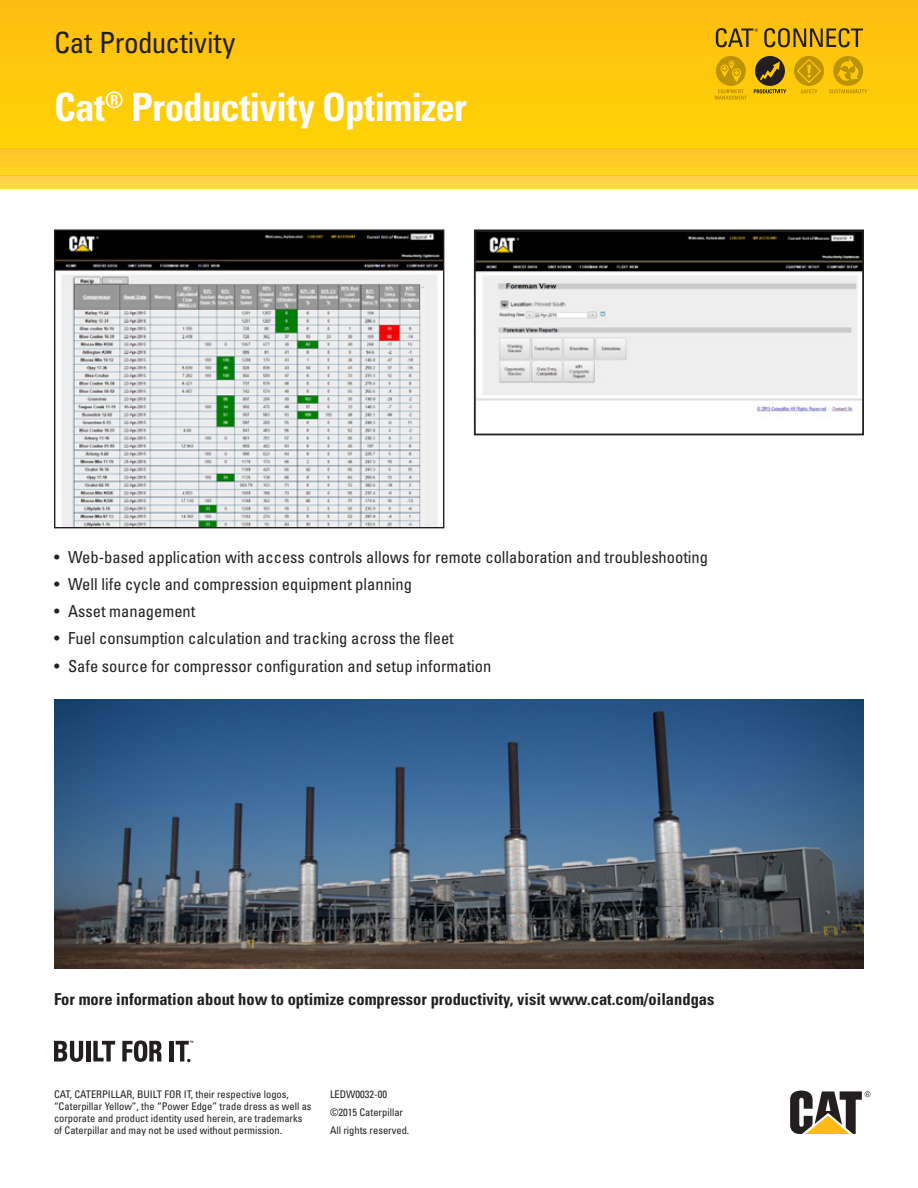
<style>
.page{position:relative;width:918px;height:1188px;background:#fff}
.page>*{position:absolute;margin:0;border:0;box-sizing:border-box;transform-origin:0 0}
.t1{font:700 condensed 39px "Univers";letter-spacing:-.02em;color:#fff}
.t2{font:condensed 29.25px "Univers";letter-spacing:-.01em;color:#231f20}
.t3{font:condensed 16.5px "Univers";color:#231f20}
.t4{font:700 condensed 16.5px "Univers";color:#231f20}
.t5{font:condensed 10.5px/12px "Univers";color:#231f20}
</style>
<div class="page">
<svg style="left:54px;top:1041px;width:29px;height:21px"></svg>
<hr style="left:86px;top:1041px;width:4px;height:21px;background:#231f20">
<svg style="left:93px;top:1041px;width:22px;height:21px"></svg>
<svg style="left:122px;top:1040px;width:39px;height:22px"></svg>
<hr style="left:170px;top:1041px;width:4px;height:21px;background:#231f20">
<svg style="left:176px;top:1041px;width:17px;height:21px"></svg>
<div style="left:0;top:0;width:918px;height:148px;background:#fec80b"></div>
<div style="left:0;top:148px;width:918px;height:28px;background:#fecb24"></div>
<div style="left:0;top:176px;width:918px;height:13px;background:#fed449"></div>
<img style="left:56px;top:231px;width:386px;height:295px">
<div style="left:54px;top:229px;width:390px;height:299px;border:1px solid #231f20"></div>
<img style="left:477px;top:232px;width:384px;height:180px">
<div style="left:474px;top:229px;width:390px;height:206px;border:2px solid #231f20"></div>
<svg style="left:716px;top:28px;width:42px;height:19px"></svg>
<svg style="left:764px;top:28px;width:99px;height:19px"></svg>
<svg style="left:754px;top:56px;width:32px;height:37px"></svg>
<svg style="left:794px;top:56px;width:73px;height:37px"></svg>
<svg style="left:715px;top:56px;width:32px;height:44px"></svg>
<img style="left:54px;top:699px;width:810px;height:270px">
<svg style="left:790px;top:1091px;width:80px;height:43px"></svg>
<p class="t2" style="left:54px;top:24px;width:183px">Cat Productivity</p>
<p class="t1" style="left:54px;top:83px;width:414px">Cat<sup>®</sup> Productivity Optimizer</p>
<p class="t3" style="left:54px;top:547px;width:656px">• Web-based application with access controls allows for remote collaboration and troubleshooting</p>
<p class="t3" style="left:54px;top:574px;width:360px">• Well life cycle and compression equipment planning</p>
<p class="t3" style="left:54px;top:601px;width:143px">• Asset management</p>
<p class="t3" style="left:54px;top:628px;width:401px">• Fuel consumption calculation and tracking across the fleet</p>
<p class="t3" style="left:54px;top:655px;width:439px">• Safe source for compressor configuration and setup information</p>
<p class="t4" style="left:54px;top:989px;width:662px">For more information about how to optimize compressor productivity, visit www.cat.com/oilandgas</p>
<p class="t5" style="left:54px;top:1088px;width:259px">CAT, CATERPILLAR, BUILT FOR IT, their respective logos, “Caterpillar Yellow”, the “Power Edge” trade dress as well as corporate and product identity used herein, are trademarks of Caterpillar and may not be used without permission.</p>
<p class="t5" style="left:330px;top:1088px;width:59px">LEDW0032-00</p>
<p class="t5" style="left:330px;top:1106px;width:75px">©2015 Caterpillar</p>
<p class="t5" style="left:330px;top:1124px;width:81px">All rights reserved.</p>
</div>
